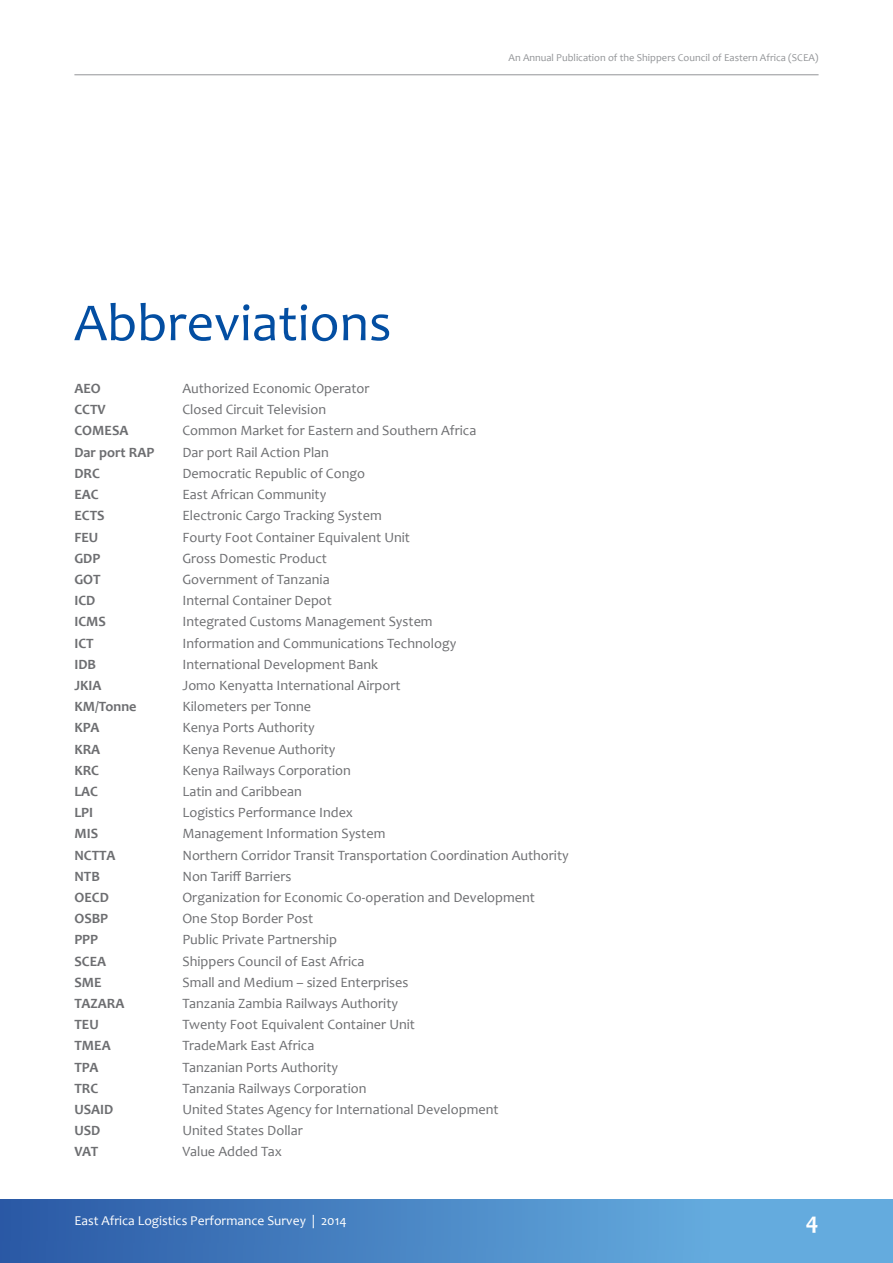
<style>
.page{position:relative;width:893px;height:1263px;background:#fff}
.page>*{position:absolute;margin:0;border:0;box-sizing:border-box;transform-origin:0 0}
.t1{font:54px "Candara";color:#034ea2}
.t2{font:700 24px "Candara";color:#fff}
.t3{font:14.25px "Candara";color:#6d6e71}
.t4{font:700 14.25px "Candara";color:#6d6e71}
.t5{font:13.5px "Candara";color:#fff}
.t6{font:10.5px "Candara";color:#939598}
</style>
<div class="page">
<img style="left:0;top:1199px;width:893px;height:64px">
<hr style="left:74px;top:74px;width:745px;height:1px;background:#939598">
<h1 class="t1" style="left:74px;top:289px;width:319px">Abbreviations</h1>
<p class="t6" style="left:509px;top:51px;width:312px">An Annual Publication of the Shippers Council of Eastern Africa (SCEA)</p>
<p class="t4" style="left:74px;top:379px;width:28px">AEO</p>
<p class="t3" style="left:182px;top:379px;width:189px">Authorized Economic Operator</p>
<p class="t4" style="left:74px;top:401px;width:33px">CCTV</p>
<p class="t3" style="left:182px;top:401px;width:145px">Closed Circuit Television</p>
<p class="t4" style="left:74px;top:422px;width:56px">COMESA</p>
<p class="t3" style="left:182px;top:422px;width:295px">Common Market for Eastern and Southern Africa</p>
<p class="t4" style="left:74px;top:443px;width:81px">Dar port RAP</p>
<p class="t3" style="left:182px;top:443px;width:148px">Dar port Rail Action Plan</p>
<p class="t4" style="left:74px;top:464px;width:27px">DRC</p>
<p class="t3" style="left:182px;top:464px;width:184px">Democratic Republic of Congo</p>
<p class="t4" style="left:74px;top:485px;width:26px">EAC</p>
<p class="t3" style="left:182px;top:485px;width:145px">East African Community</p>
<p class="t4" style="left:74px;top:507px;width:32px">ECTS</p>
<p class="t3" style="left:182px;top:507px;width:201px">Electronic Cargo Tracking System</p>
<p class="t4" style="left:74px;top:528px;width:25px">FEU</p>
<p class="t3" style="left:182px;top:528px;width:229px">Fourty Foot Container Equivalent Unit</p>
<p class="t4" style="left:74px;top:549px;width:27px">GDP</p>
<p class="t3" style="left:182px;top:549px;width:146px">Gross Domestic Product</p>
<p class="t4" style="left:74px;top:570px;width:28px">GOT</p>
<p class="t3" style="left:182px;top:570px;width:149px">Government of Tanzania</p>
<p class="t4" style="left:74px;top:591px;width:23px">ICD</p>
<p class="t3" style="left:182px;top:591px;width:151px">Internal Container Depot</p>
<p class="t4" style="left:74px;top:613px;width:33px">ICMS</p>
<p class="t3" style="left:182px;top:613px;width:252px">Integrated Customs Management System</p>
<p class="t4" style="left:74px;top:634px;width:21px">ICT</p>
<p class="t3" style="left:182px;top:634px;width:275px">Information and Communications Technology</p>
<p class="t4" style="left:74px;top:655px;width:23px">IDB</p>
<p class="t3" style="left:182px;top:655px;width:197px">International Development Bank</p>
<p class="t4" style="left:74px;top:676px;width:29px">JKIA</p>
<p class="t3" style="left:182px;top:676px;width:220px">Jomo Kenyatta International Airport</p>
<p class="t4" style="left:74px;top:697px;width:64px">KM/Tonne</p>
<p class="t3" style="left:182px;top:697px;width:130px">Kilometers per Tonne</p>
<p class="t4" style="left:74px;top:719px;width:27px">KPA</p>
<p class="t3" style="left:182px;top:719px;width:134px">Kenya Ports Authority</p>
<p class="t4" style="left:74px;top:740px;width:27px">KRA</p>
<p class="t3" style="left:182px;top:740px;width:155px">Kenya Revenue Authority</p>
<p class="t4" style="left:74px;top:761px;width:26px">KRC</p>
<p class="t3" style="left:182px;top:761px;width:170px">Kenya Railways Corporation</p>
<p class="t4" style="left:74px;top:782px;width:25px">LAC</p>
<p class="t3" style="left:182px;top:782px;width:121px">Latin and Caribbean</p>
<p class="t4" style="left:74px;top:804px;width:20px">LPI</p>
<p class="t3" style="left:182px;top:804px;width:172px">Logistics Performance Index</p>
<p class="t4" style="left:74px;top:825px;width:25px">MIS</p>
<p class="t3" style="left:182px;top:825px;width:204px">Management Information System</p>
<p class="t4" style="left:74px;top:846px;width:43px">NCTTA</p>
<p class="t3" style="left:182px;top:846px;width:388px">Northern Corridor Transit Transportation Coordination Authority</p>
<p class="t4" style="left:74px;top:867px;width:27px">NTB</p>
<p class="t3" style="left:182px;top:867px;width:110px">Non Tariff Barriers</p>
<p class="t4" style="left:74px;top:888px;width:36px">OECD</p>
<p class="t3" style="left:182px;top:888px;width:354px">Organization for Economic Co‐operation and Development</p>
<p class="t4" style="left:74px;top:910px;width:35px">OSBP</p>
<p class="t3" style="left:182px;top:910px;width:132px">One Stop Border Post</p>
<p class="t4" style="left:74px;top:931px;width:25px">PPP</p>
<p class="t3" style="left:182px;top:931px;width:156px">Public Private Partnership</p>
<p class="t4" style="left:74px;top:952px;width:33px">SCEA</p>
<p class="t3" style="left:182px;top:952px;width:184px">Shippers Council of East Africa</p>
<p class="t4" style="left:74px;top:973px;width:29px">SME</p>
<p class="t3" style="left:182px;top:973px;width:228px">Small and Medium – sized Enterprises</p>
<p class="t4" style="left:74px;top:994px;width:51px">TAZARA</p>
<p class="t3" style="left:182px;top:994px;width:217px">Tanzania Zambia Railways Authority</p>
<p class="t4" style="left:74px;top:1016px;width:26px">TEU</p>
<p class="t3" style="left:182px;top:1016px;width:234px">Twenty Foot Equivalent Container Unit</p>
<p class="t4" style="left:74px;top:1037px;width:38px">TMEA</p>
<p class="t3" style="left:182px;top:1037px;width:133px">TradeMark East Africa</p>
<p class="t4" style="left:74px;top:1058px;width:26px">TPA</p>
<p class="t3" style="left:182px;top:1058px;width:157px">Tanzanian Ports Authority</p>
<p class="t4" style="left:74px;top:1079px;width:25px">TRC</p>
<p class="t3" style="left:182px;top:1079px;width:186px">Tanzania Railways Corporation</p>
<p class="t4" style="left:74px;top:1100px;width:40px">USAID</p>
<p class="t3" style="left:182px;top:1100px;width:318px">United States Agency for International Development</p>
<p class="t4" style="left:74px;top:1122px;width:28px">USD</p>
<p class="t3" style="left:182px;top:1122px;width:122px">United States Dollar</p>
<p class="t4" style="left:74px;top:1143px;width:26px">VAT</p>
<p class="t3" style="left:182px;top:1143px;width:101px">Value Added Tax</p>
<p class="t5" style="left:74px;top:1212px;width:274px">East Africa Logistics Performance Survey | 2014</p>
<h2 class="t2" style="left:806px;top:1206px;width:14px">4</h2>
</div>
